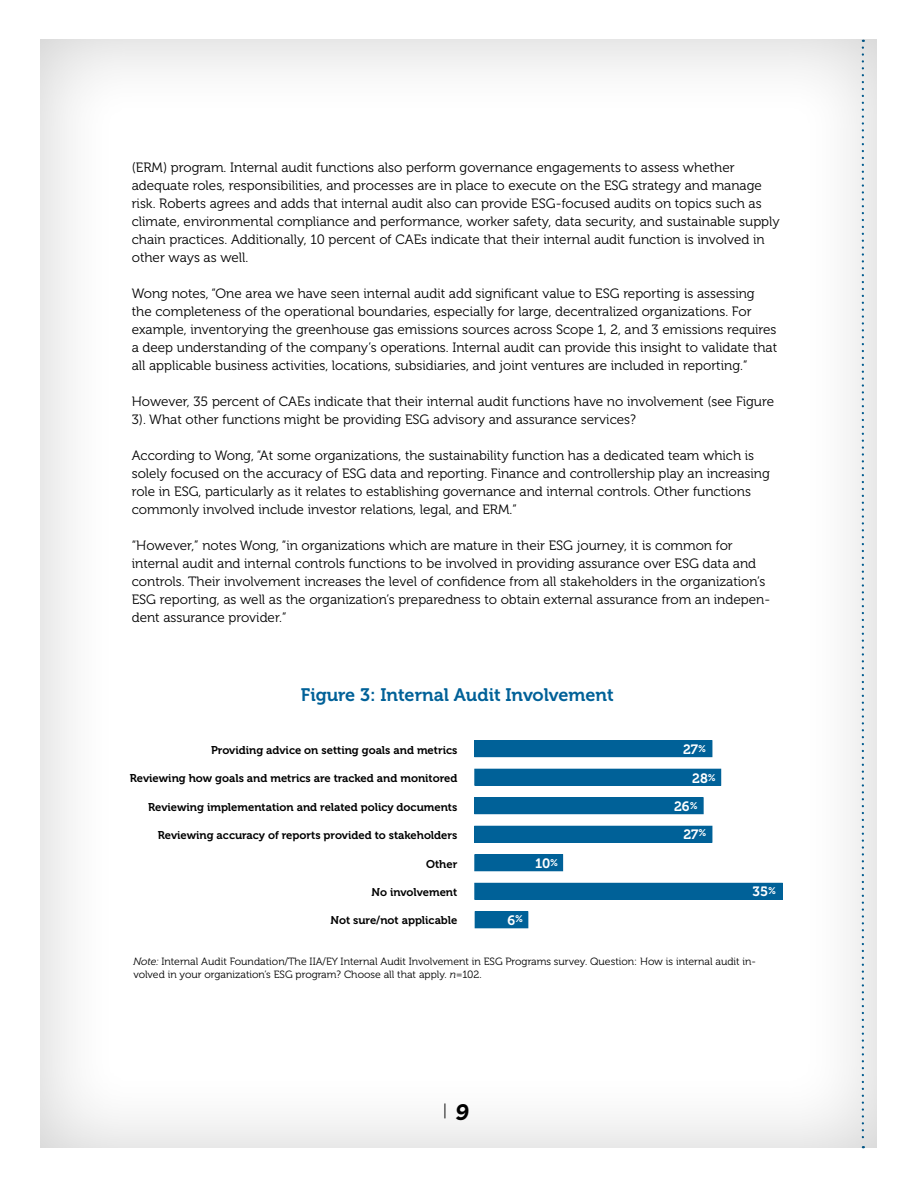
<style>
.page{position:relative;width:918px;height:1188px;background:#fff}
.page>*{position:absolute;margin:0;border:0;box-sizing:border-box;transform-origin:0 0}
.t1{font:18px "Museo 700";color:#006198}
.t2{font:300 16.5px "Basic Sans";color:#000}
.t3{font:13.5px/18px "Museo 300";color:#000}
.t4{font:13.5px "Museo 700";color:#fff}
.t5{font:11.25px "Museo 700";color:#000}
.t6{font:10.5px/13.5px "Museo 300";color:#000}
.s1{font-style:italic}
.s2{font-weight:700;font-style:italic;font-size:24px}
</style>
<div class="page">
<div style="left:27px;top:29px;width:863px;height:1120px;background:#000;opacity:.2"></div>
<div style="left:475px;top:741px;width:237px;height:16px;background:#006198"></div>
<div style="left:474px;top:740px;width:238px;height:17px;border:1px solid #006198"></div>
<div style="left:475px;top:769px;width:246px;height:16px;background:#006198"></div>
<div style="left:474px;top:769px;width:247px;height:17px;border:1px solid #006198"></div>
<div style="left:475px;top:798px;width:228px;height:16px;background:#006198"></div>
<div style="left:474px;top:797px;width:229px;height:17px;border:1px solid #006198"></div>
<div style="left:475px;top:826px;width:237px;height:16px;background:#006198"></div>
<div style="left:474px;top:826px;width:238px;height:17px;border:1px solid #006198"></div>
<div style="left:475px;top:855px;width:88px;height:16px;background:#006198"></div>
<div style="left:474px;top:854px;width:89px;height:17px;border:1px solid #006198"></div>
<div style="left:475px;top:883px;width:307px;height:16px;background:#006198"></div>
<div style="left:474px;top:883px;width:309px;height:17px;border:1px solid #006198"></div>
<div style="left:475px;top:912px;width:53px;height:16px;background:#006198"></div>
<div style="left:475px;top:911px;width:53px;height:17px;border:1px solid #006198"></div>
<p class="t3" style="left:132px;top:159px;width:649px">(ERM) program. Internal audit functions also perform governance engagements to assess whether adequate roles, responsibilities, and processes are in place to execute on the ESG strategy and manage risk. Roberts agrees and adds that internal audit also can provide ESG-focused audits on topics such as climate, environmental compliance and performance, worker safety, data security, and sustainable supply chain practices. Additionally, 10 percent of CAEs indicate that their internal audit function is involved in other ways as well.</p>
<p class="t3" style="left:132px;top:285px;width:647px">Wong notes, “One area we have seen internal audit add significant value to ESG reporting is assessing the completeness of the operational boundaries, especially for large, decentralized organizations. For example, inventorying the greenhouse gas emissions sources across Scope 1, 2, and 3 emissions requires a deep understanding of the company’s operations. Internal audit can provide this insight to validate that all applicable business activities, locations, subsidiaries, and joint ventures are included in reporting.”</p>
<p class="t3" style="left:132px;top:393px;width:644px">However, 35 percent of CAEs indicate that their internal audit functions have no involvement (see Figure<br>3). What other functions might be providing ESG advisory and assurance services?</p>
<p class="t3" style="left:132px;top:447px;width:640px">According to Wong, “At some organizations, the sustainability function has a dedicated team which is solely focused on the accuracy of ESG data and reporting. Finance and controllership play an increasing role in ESG, particularly as it relates to establishing governance and internal controls. Other functions commonly involved include investor relations, legal, and ERM.”</p>
<p class="t3" style="left:132px;top:537px;width:640px">“However,” notes Wong, “in organizations which are mature in their ESG journey, it is common for internal audit and internal controls functions to be involved in providing assurance over ESG data and controls. Their involvement increases the level of confidence from all stakeholders in the organization’s ESG reporting, as well as the organization’s preparedness to obtain external assurance from an indepen&shy;dent assurance provider.”</p>
<h1 class="t1" style="left:301px;top:684px;width:314px">Figure 3: Internal Audit Involvement</h1>
<p class="t5" style="left:211px;top:743px;width:248px">Providing advice on setting goals and metrics</p>
<p class="t5" style="left:130px;top:772px;width:329px">Reviewing how goals and metrics are tracked and monitored</p>
<p class="t5" style="left:148px;top:800px;width:311px">Reviewing implementation and related policy documents</p>
<p class="t5" style="left:158px;top:829px;width:301px">Reviewing accuracy of reports provided to stakeholders</p>
<p class="t5" style="left:426px;top:857px;width:33px">Other</p>
<p class="t5" style="left:372px;top:886px;width:87px">No involvement</p>
<p class="t5" style="left:330px;top:914px;width:128px">Not sure/not applicable</p>
<p class="t4" style="left:535px;top:856px;width:25px">10<sup>%</sup></p>
<p class="t4" style="left:507px;top:913px;width:17px">6<sup>%</sup></p>
<p class="t4" style="left:683px;top:742px;width:25px">27<sup>%</sup></p>
<p class="t4" style="left:692px;top:771px;width:25px">28<sup>%</sup></p>
<p class="t4" style="left:674px;top:799px;width:25px">26<sup>%</sup></p>
<p class="t4" style="left:683px;top:827px;width:25px">27<sup>%</sup></p>
<p class="t4" style="left:753px;top:884px;width:25px">35<sup>%</sup></p>
<p class="t6" style="left:133px;top:955px;width:624px"><span class="s1">Note:</span> Internal Audit Foundation/The IIA/EY Internal Audit Involvement in ESG Programs survey. Question: How is internal audit in&shy;volved in your organization’s ESG program? Choose all that apply. <span class="s1">n</span>=102.</p>
<p class="t2" style="left:443px;top:1100px;width:27px">| <span class="s2">9</span></p>
</div>
